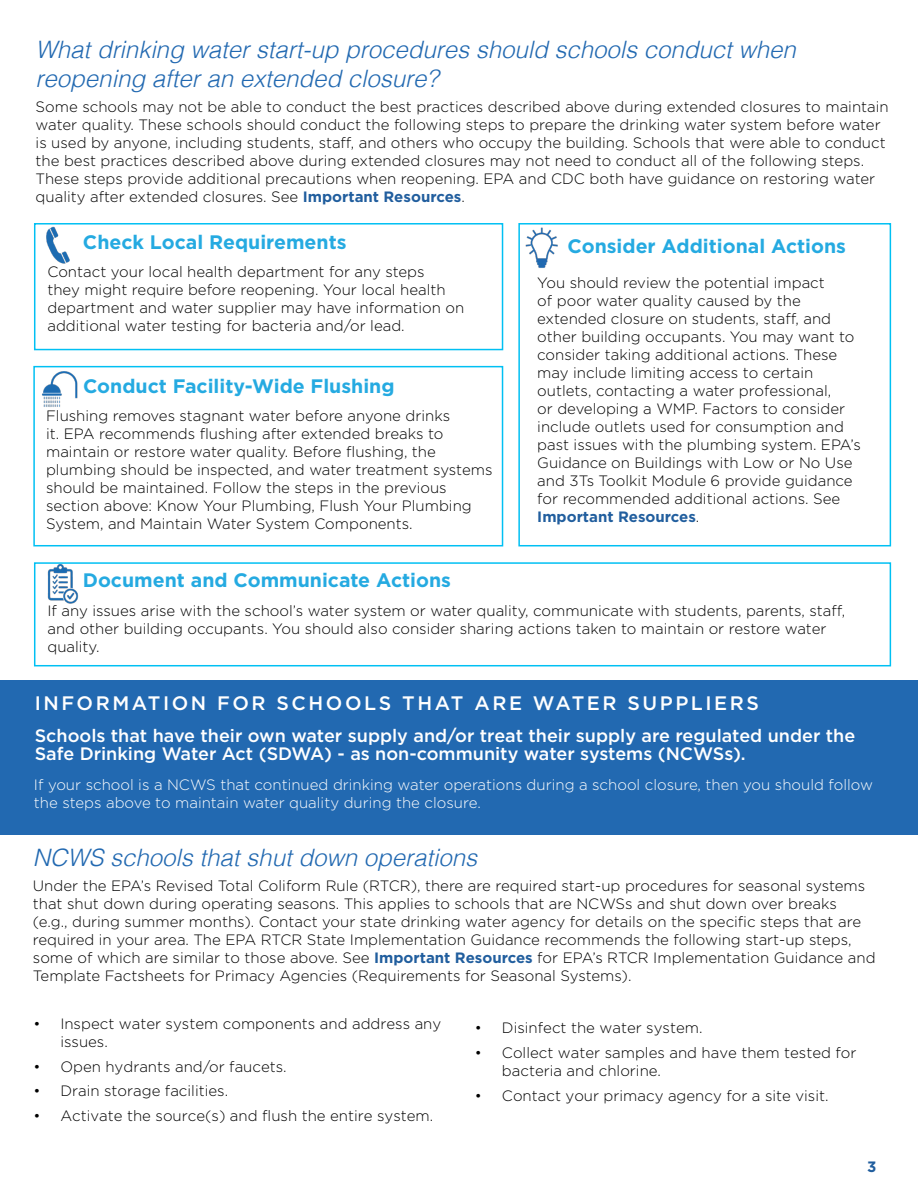
<style>
.page{position:relative;width:918px;height:1188px;background:#fff}
.page>*{position:absolute;margin:0;border:0;box-sizing:border-box;transform-origin:0 0}
.t1{font:italic 300 24px/28.8px "Helvetica";color:#2269b1}
.t2{font:700 19.5px "Gotham";color:#25aae1}
.t3{font:500 19.5px "Gotham";letter-spacing:.13em;color:#fff}
.t4{font:500 18px/18px "Gotham";color:#fff}
.t5{font:300 15px/18px "Gotham";color:#000}
.t6{font:300 15px/18px "Gotham";color:#fff}
.t7{font:700 15px "Gotham";color:#215e9e}
.s1{font-weight:700;color:#215e9e}
</style>
<div class="page">
<div style="left:33px;top:366px;width:470px;height:180px;border:2px solid #00c0f3"></div>
<img style="left:38px;top:367px;width:45px;height:40px">
<div style="left:34px;top:223px;width:469px;height:127px;border:2px solid #00c0f3"></div>
<img style="left:36px;top:223px;width:47px;height:42px">
<div style="left:518px;top:223px;width:373px;height:323px;border:2px solid #00c0f3"></div>
<img style="left:525px;top:227px;width:33px;height:41px">
<div style="left:34px;top:562px;width:857px;height:104px;border:2px solid #00c0f3"></div>
<div style="left:0;top:680px;width:918px;height:154px;background:#2269b1"></div>
<img style="left:36px;top:562px;width:47px;height:42px">
<h2 class="t1" style="left:36px;top:34px;width:762px">What drinking water start-up procedures should schools conduct when reopening after an extended closure?</h2>
<p class="t5" style="left:36px;top:97px;width:855px">Some schools may not be able to conduct the best practices described above during extended closures to maintain water quality. These schools should conduct the following steps to prepare the drinking water system before water is used by anyone, including students, staff, and others who occupy the building. Schools that were able to conduct the best practices described above during extended closures may not need to conduct all of the following steps.<br>These steps provide additional precautions when reopening. EPA and CDC both have guidance on restoring water quality after extended closures. See <span class="s1">Important Resources</span>.</p>
<h2 class="t2" style="left:83px;top:229px;width:265px">Check Local Requirements</h2>
<p class="t5" style="left:47px;top:262px;width:418px">Contact your local health department for any steps<br>they might require before reopening. Your local health department and water supplier may have information on additional water testing for bacteria and/or lead.</p>
<h2 class="t2" style="left:568px;top:233px;width:280px">Consider Additional Actions</h2>
<p class="t5" style="left:537px;top:273px;width:325px">You should review the potential impact<br>of poor water quality caused by the extended closure on students, staff, and other building occupants. You may want to consider taking additional actions. These may include limiting access to certain outlets, contacting a water professional,<br>or developing a WMP. Factors to consider include outlets used for consumption and past issues with the plumbing system. EPA’s Guidance on Buildings with Low or No Use and 3Ts Toolkit Module 6 provide guidance for recommended additional actions. See <span class="s1">Important Resources</span>.</p>
<h2 class="t2" style="left:83px;top:373px;width:313px">Conduct Facility-Wide Flushing</h2>
<p class="t5" style="left:46px;top:406px;width:448px">Flushing removes stagnant water before anyone drinks<br>it. EPA recommends flushing after extended breaks to maintain or restore water quality. Before flushing, the plumbing should be inspected, and water treatment systems should be maintained. Follow the steps in the previous section above: Know Your Plumbing, Flush Your Plumbing System, and Maintain Water System Components.</p>
<h2 class="t2" style="left:83px;top:567px;width:370px">Document and Communicate Actions</h2>
<p class="t5" style="left:47px;top:602px;width:799px">If any issues arise with the school’s water system or water quality, communicate with students, parents, staff, and other building occupants. You should also consider sharing actions taken to maintain or restore water quality.</p>
<h2 class="t3" style="left:35px;top:690px;width:726px">INFORMATION FOR SCHOOLS THAT ARE WATER SUPPLIERS</h2>
<p class="t4" style="left:35px;top:727px;width:822px">Schools that have their own water supply and/or treat their supply are regulated under the<br>Safe Drinking Water Act (SDWA) - as non-community water systems (NCWSs).</p>
<p class="t6" style="left:34px;top:776px;width:841px">If your school is a NCWS that continued drinking water operations during a school closure, then you should follow the steps above to maintain water quality during the closure.</p>
<h2 class="t1" style="left:33px;top:841px;width:446px">NCWS schools that shut down operations</h2>
<p class="t5" style="left:33px;top:876px;width:844px">Under the EPA’s Revised Total Coliform Rule (RTCR), there are required start-up procedures for seasonal systems that shut down during operating seasons. This applies to schools that are NCWSs and shut down over breaks<br>(e.g., during summer months). Contact your state drinking water agency for details on the specific steps that are required in your area. The EPA RTCR State Implementation Guidance recommends the following start-up steps, some of which are similar to those above. See <span class="s1">Important Resources</span> for EPA’s RTCR Implementation Guidance and Template Factsheets for Primacy Agencies (Requirements for Seasonal Systems).</p>
<p class="t5" style="left:60px;top:1014px;width:382px;text-indent:-27px">• Inspect water system components and address any issues.</p>
<p class="t5" style="left:33px;top:1057px;width:255px">• Open hydrants and/or faucets.</p>
<p class="t5" style="left:33px;top:1082px;width:196px">• Drain storage facilities.</p>
<p class="t5" style="left:33px;top:1106px;width:401px">• Activate the source(s) and flush the entire system.</p>
<p class="t5" style="left:475px;top:1019px;width:229px">• Disinfect the water system.</p>
<p class="t5" style="left:502px;top:1044px;width:356px;text-indent:-27px">• Collect water samples and have them tested for bacteria and chlorine.</p>
<p class="t5" style="left:475px;top:1086px;width:355px">• Contact your primacy agency for a site visit.</p>
<p class="t7" style="left:867px;top:1156px;width:11px">3</p>
</div>
